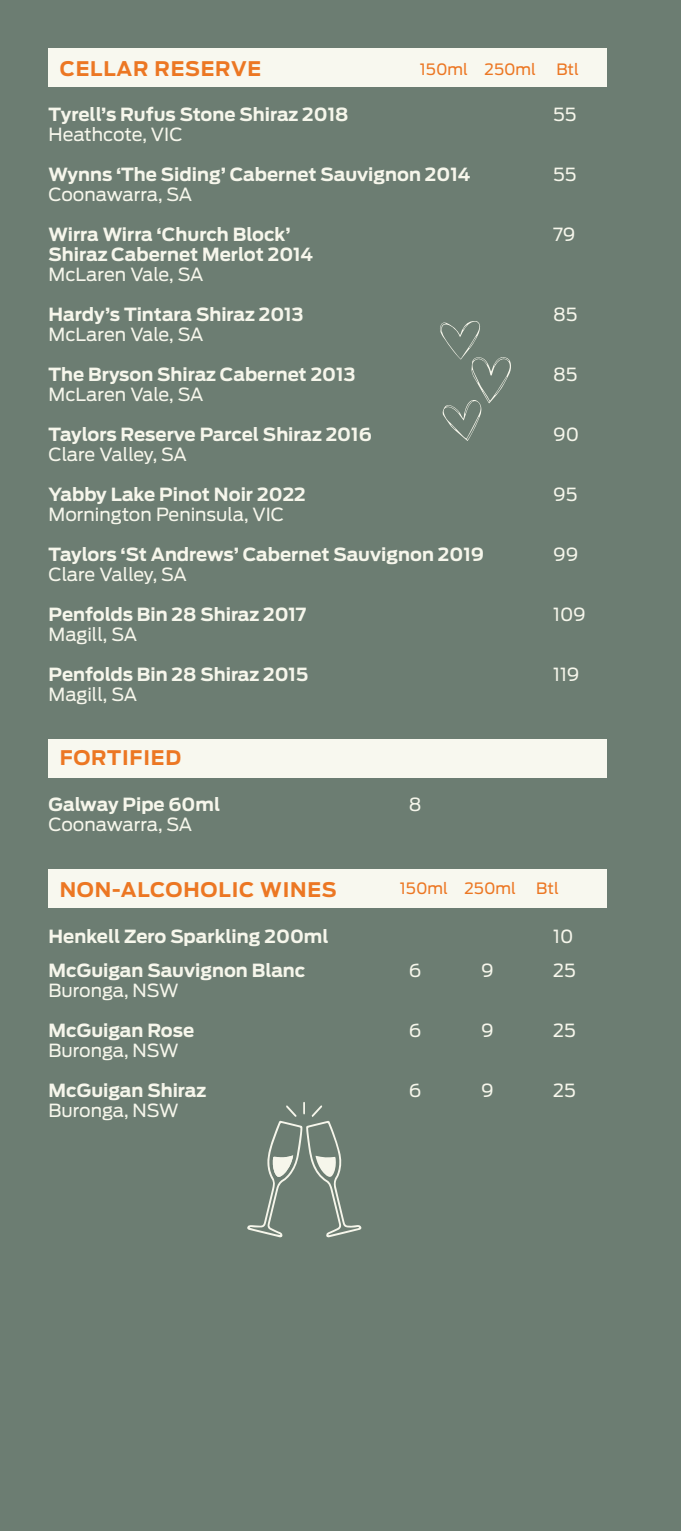
<style>
.page{position:relative;width:681px;height:1531px;background:#fff}
.page>*{position:absolute;margin:0;border:0;box-sizing:border-box;transform-origin:0 0}
.t1{font:700 20px "Antenna";letter-spacing:.04em;color:#ec7723}
.t2{font:700 18px "Antenna";color:#f6f6eb}
.t3{font:18px "Antenna";color:#f6f6eb}
.t4{font:15.6px "Antenna";color:#ec7723}
</style>
<div class="page">
<div style="left:0;top:0;width:680px;height:1531px;background:#6c7d72"></div>
<div style="left:48px;top:48px;width:559px;height:38px;background:#f8f8ef"></div>
<div style="left:48px;top:739px;width:559px;height:39px;background:#f8f8ef"></div>
<div style="left:48px;top:870px;width:559px;height:38px;background:#f8f8ef"></div>
<svg style="left:440px;top:321px;width:71px;height:120px"></svg>
<svg style="left:247px;top:1102px;width:114px;height:135px"></svg>
<p class="t1" style="left:60px;top:57px;width:203px">CELLAR RESERVE</p>
<p class="t4" style="left:420px;top:60px;width:49px">150ml</p>
<p class="t4" style="left:484px;top:60px;width:53px">250ml</p>
<p class="t4" style="left:556px;top:60px;width:24px">Btl</p>
<p class="t2" style="left:49px;top:104px;width:301px">Tyrell’s Rufus Stone Shiraz 2018</p>
<p class="t3" style="left:553px;top:104px;width:25px">55</p>
<p class="t3" style="left:49px;top:124px;width:135px">Heathcote, VIC</p>
<p class="t2" style="left:49px;top:164px;width:423px">Wynns ‘The Siding’ Cabernet Sauvignon 2014</p>
<p class="t3" style="left:553px;top:164px;width:25px">55</p>
<p class="t3" style="left:49px;top:184px;width:145px">Coonawarra, SA</p>
<p class="t2" style="left:49px;top:224px;width:243px">Wirra Wirra ‘Church Block’</p>
<p class="t3" style="left:553px;top:224px;width:24px">79</p>
<p class="t2" style="left:49px;top:244px;width:266px">Shiraz Cabernet Merlot 2014</p>
<p class="t3" style="left:49px;top:264px;width:156px">McLaren Vale, SA</p>
<p class="t2" style="left:49px;top:304px;width:256px">Hardy’s Tintara Shiraz 2013</p>
<p class="t3" style="left:553px;top:304px;width:26px">85</p>
<p class="t3" style="left:49px;top:324px;width:156px">McLaren Vale, SA</p>
<p class="t2" style="left:49px;top:364px;width:308px">The Bryson Shiraz Cabernet 2013</p>
<p class="t3" style="left:553px;top:364px;width:26px">85</p>
<p class="t3" style="left:49px;top:384px;width:156px">McLaren Vale, SA</p>
<p class="t2" style="left:49px;top:424px;width:324px">Taylors Reserve Parcel Shiraz 2016</p>
<p class="t3" style="left:553px;top:424px;width:27px">90</p>
<p class="t3" style="left:49px;top:444px;width:140px">Clare Valley, SA</p>
<p class="t2" style="left:49px;top:484px;width:259px">Yabby Lake Pinot Noir 2022</p>
<p class="t3" style="left:553px;top:484px;width:26px">95</p>
<p class="t3" style="left:49px;top:504px;width:237px">Mornington Peninsula, VIC</p>
<p class="t2" style="left:49px;top:544px;width:436px">Taylors ‘St Andrews’ Cabernet Sauvignon 2019</p>
<p class="t3" style="left:553px;top:544px;width:27px">99</p>
<p class="t3" style="left:49px;top:564px;width:140px">Clare Valley, SA</p>
<p class="t2" style="left:49px;top:604px;width:259px">Penfolds Bin 28 Shiraz 2017</p>
<p class="t3" style="left:553px;top:604px;width:34px">109</p>
<p class="t3" style="left:49px;top:624px;width:90px">Magill, SA</p>
<p class="t2" style="left:49px;top:664px;width:261px">Penfolds Bin 28 Shiraz 2015</p>
<p class="t3" style="left:553px;top:664px;width:28px">119</p>
<p class="t3" style="left:49px;top:684px;width:90px">Magill, SA</p>
<p class="t1" style="left:60px;top:745px;width:123px">FORTIFIED</p>
<p class="t2" style="left:49px;top:794px;width:173px">Galway Pipe 60ml</p>
<p class="t3" style="left:409px;top:794px;width:14px">8</p>
<p class="t3" style="left:49px;top:814px;width:145px">Coonawarra, SA</p>
<p class="t1" style="left:60px;top:878px;width:278px">NON-ALCOHOLIC WINES</p>
<p class="t4" style="left:400px;top:879px;width:49px">150ml</p>
<p class="t4" style="left:464px;top:879px;width:53px">250ml</p>
<p class="t4" style="left:536px;top:879px;width:24px">Btl</p>
<p class="t2" style="left:49px;top:926px;width:281px">Henkell Zero Sparkling 200ml</p>
<p class="t3" style="left:553px;top:926px;width:22px">10</p>
<p class="t2" style="left:49px;top:960px;width:258px">McGuigan Sauvignon Blanc</p>
<p class="t3" style="left:409px;top:960px;width:14px">6</p>
<p class="t3" style="left:481px;top:960px;width:14px">9</p>
<p class="t3" style="left:553px;top:960px;width:24px">25</p>
<p class="t3" style="left:49px;top:980px;width:131px">Buronga, NSW</p>
<p class="t2" style="left:49px;top:1020px;width:147px">McGuigan Rose</p>
<p class="t3" style="left:409px;top:1020px;width:14px">6</p>
<p class="t3" style="left:481px;top:1020px;width:14px">9</p>
<p class="t3" style="left:553px;top:1020px;width:24px">25</p>
<p class="t3" style="left:49px;top:1040px;width:131px">Buronga, NSW</p>
<p class="t2" style="left:49px;top:1080px;width:159px">McGuigan Shiraz</p>
<p class="t3" style="left:409px;top:1080px;width:14px">6</p>
<p class="t3" style="left:481px;top:1080px;width:14px">9</p>
<p class="t3" style="left:553px;top:1080px;width:24px">25</p>
<p class="t3" style="left:49px;top:1100px;width:131px">Buronga, NSW</p>
</div>
